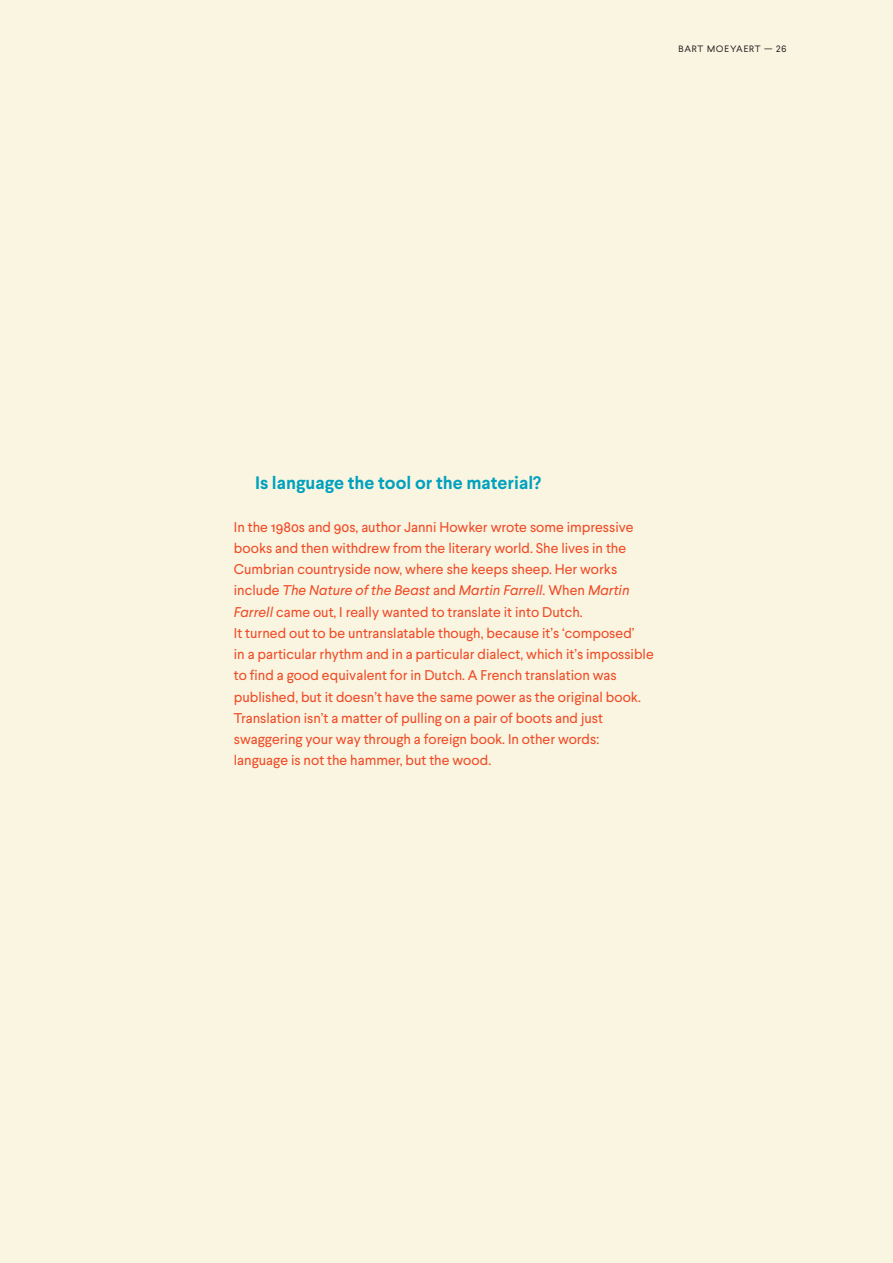
<style>
.page{position:relative;width:893px;height:1263px;background:#faf5e1}
.page>*{position:absolute;margin:0;border:0;box-sizing:border-box;transform-origin:0 0}
.t1{font:700 18px "Larsseit";color:#00a1be}
.t2{font:14.1px/21.3px "Larsseit";color:#f04b27}
.t3{font:300 12px "Larsseit";letter-spacing:.04em;color:#231f20}
.s1{font-style:italic}
</style>
<div class="page">
<p class="t3" style="left:678px;top:40px;width:110px">Bart Moeyaert — 26</p>
<p class="t1" style="left:255px;top:471px;width:288px">Is language the tool or the material?</p>
<p class="t2" style="left:234px;top:516px;width:421px">In the 1980s and 90s, author Janni Howker wrote some impressive books and then withdrew from the literary world. She lives in the Cumbrian countryside now, where she keeps sheep. Her works include <span class="s1">The Nature of the Beast</span> and <span class="s1">Martin Farrell</span>. When <span class="s1">Martin Farrell</span> came out, I really wanted to translate it into Dutch.<br>It turned out to be untranslatable though, because it’s ‘composed’<br>in a particular rhythm and in a particular dialect, which it’s impossible to find a good equivalent for in Dutch. A French translation was published, but it doesn’t have the same power as the original book.<br>Translation isn’t a matter of pulling on a pair of boots and just swaggering your way through a foreign book. In other words: language is not the hammer, but the wood.</p>
</div>
